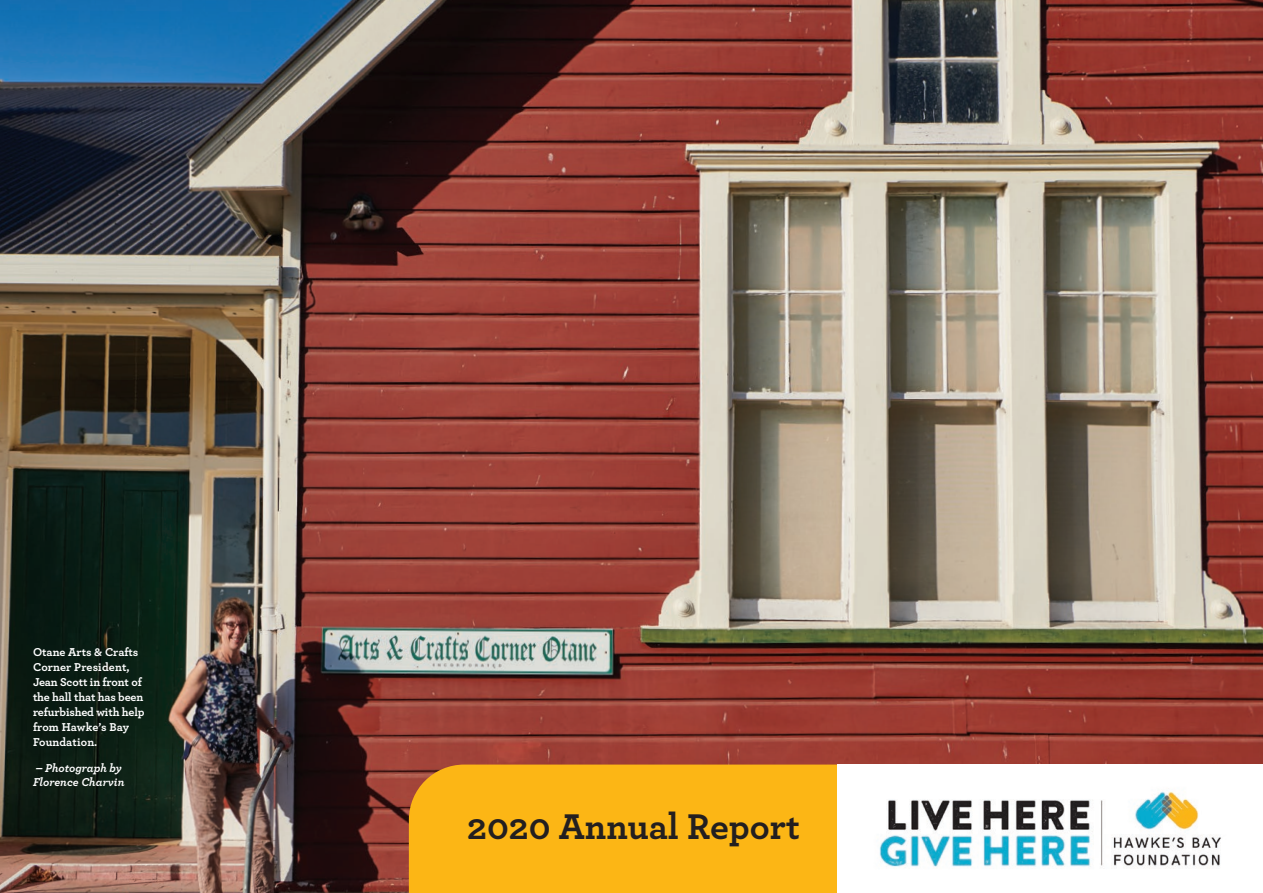
<style>
.page{position:relative;width:1263px;height:893px;background:#fff}
.page>*{position:absolute;margin:0;border:0;box-sizing:border-box;transform-origin:0 0}
.t1{font:700 37.5px "Archer";color:#231f20}
.t2{font:700 12px/15px "Archer";letter-spacing:-.01em;color:#fff}
.t3{font:italic 700 12px/13.5px "Archer";color:#fff}
</style>
<div class="page">
<img style="left:0;top:0;width:1263px;height:893px">
<div style="left:409px;top:765px;width:429px;height:128px;background:#fcb615"></div>
<div style="left:838px;top:765px;width:425px;height:128px;background:#fff"></div>
<img style="left:879px;top:791px;width:342px;height:76px">
<p class="t2" style="left:33px;top:645px;width:113px">Otane Arts &amp; Crafts<br>Corner President,<br>Jean Scott in front of the hall that has been refurbished with help from Hawke’s Bay<br>Foundation.</p>
<p class="t3" style="left:33px;top:762px;width:93px">– Photograph by<br>Florence Charvin</p>
<h1 class="t1" style="left:467px;top:809px;width:334px">2020 Annual Report</h1>
</div>
